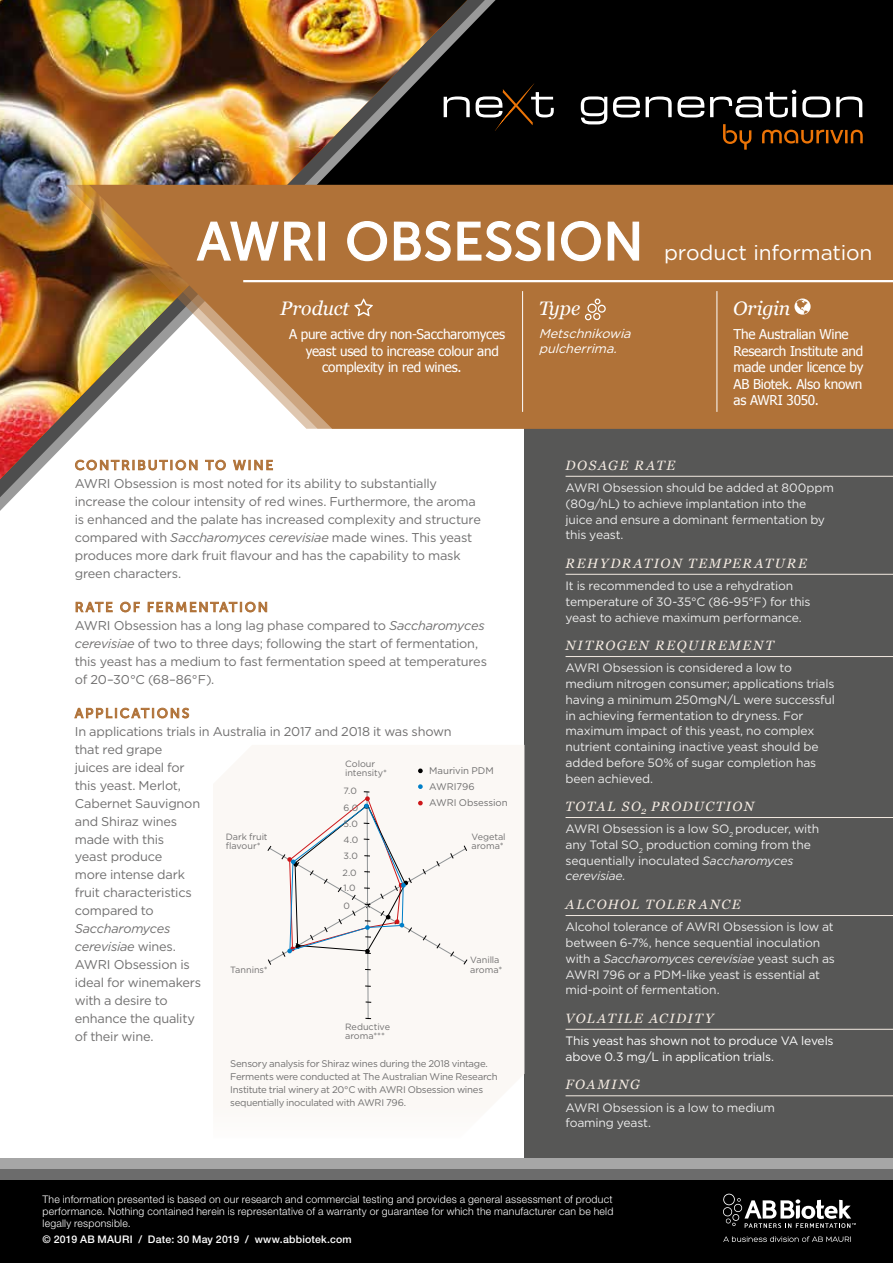
<style>
.page{position:relative;width:893px;height:1263px;background:#fff}
.page>*{position:absolute;margin:0;border:0;box-sizing:border-box;transform-origin:0 0}
.t1{font:53.25px "Museo Sans 500";letter-spacing:.01em;color:#fff}
.t2{font:21px "Gotham";letter-spacing:-.005em;color:#fff}
.t3{font:italic 19.5px "Georgia";letter-spacing:-.005em;color:#fff}
.t4{font:13.5px/16.5px "Tahoma";letter-spacing:-.015em;color:#fff}
.t5{font:italic 13.5px "Georgia";letter-spacing:.12em;color:#f3eae1}
.t6{font:13.5px "Museo Sans 500";letter-spacing:.14em;color:#b07238}
.t7{font:italic 13.5px "Georgia";letter-spacing:.1em;color:#f3eae1}
.t8{font:12.75px/18px "Gotham";letter-spacing:-.015em;color:#706f6f}
.t9{font:italic 12.75px/15px "Gotham";color:#fff}
.t10{font:12.15px/15.8px "Gotham";letter-spacing:-.015em;color:#ededed}
.t11{font:12.15px/15.8px "Gotham";letter-spacing:-.015em;color:#fff}
.t12{font:300 10.5px/12px "Helvetica Neue LT Std";letter-spacing:.02em;color:#fff;text-align:justify}
.t13{font:500 10.5px "Helvetica Neue LT Std";letter-spacing:.02em;color:#fff}
.t14{font:9.6px/12.8px "Gotham";letter-spacing:-.025em;color:#706f6f}
.t15{font:9.6px/16px "Gotham";letter-spacing:-.005em;color:#706f6f}
.t16{font:9.15px/16px "Gotham";letter-spacing:-.005em;color:#706f6f}
.s1{font-style:italic}
</style>
<div class="page">
<div style="left:519px;top:0;width:374px;height:185px;background:#000"></div>
<div style="left:0;top:1158px;width:893px;height:105px;background:#a6a6a6"></div>
<div style="left:0;top:1169px;width:893px;height:94px;background:#6c6c6c"></div>
<div style="left:0;top:1180px;width:893px;height:83px;background:#000"></div>
<svg style="left:723px;top:1236px;width:128px;height:6px"></svg>
<svg style="left:723px;top:1194px;width:133px;height:34px"></svg>
<div style="left:524px;top:429px;width:369px;height:729px;background:#575756"></div>
<svg style="left:147px;top:0;width:372px;height:613px"></svg>
<svg style="left:0;top:0;width:480px;height:589px"></svg>
<img style="left:0;top:0;width:477px;height:498px">
<svg style="left:444px;top:96px;width:26px;height:21px"></svg>
<svg style="left:581px;top:90px;width:282px;height:60px;background:#2b2521"></svg>
<svg style="left:476px;top:82px;width:78px;height:52px;background:#26211d"></svg>
<svg style="left:75px;top:459px;width:123px;height:12px"></svg>
<svg style="left:205px;top:459px;width:21px;height:12px"></svg>
<svg style="left:233px;top:459px;width:40px;height:12px"></svg>
<svg style="left:75px;top:601px;width:38px;height:12px"></svg>
<svg style="left:120px;top:601px;width:20px;height:12px"></svg>
<svg style="left:148px;top:601px;width:119px;height:12px"></svg>
<svg style="left:74px;top:707px;width:115px;height:12px"></svg>
<svg style="left:418px;top:768px;width:5px;height:5px"></svg>
<svg style="left:89px;top:185px;width:804px;height:244px;background:#b57f4a"></svg>
<hr style="left:243px;top:280px;width:650px;height:2px;background:#fff">
<svg style="left:196px;top:221px;width:118px;height:41px;background:#be8c5d"></svg>
<div style="left:318px;top:222px;width:7px;height:39px;border:1px solid #fff"></div>
<svg style="left:346px;top:220px;width:105px;height:42px;background:#be8b5b"></svg>
<svg style="left:457px;top:220px;width:84px;height:42px;background:#bf8d5e"></svg>
<div style="left:548px;top:222px;width:6px;height:39px;border:1px solid #fff"></div>
<svg style="left:560px;top:220px;width:80px;height:42px;background:#bd8a5a"></svg>
<hr style="left:522px;top:291px;width:1px;height:121px;background:#fff">
<hr style="left:716px;top:291px;width:1px;height:121px;background:#fff">
<svg style="left:354px;top:299px;width:19px;height:17px"></svg>
<svg style="left:595px;top:299px;width:5px;height:5px"></svg>
<div style="left:598px;top:305px;width:8px;height:8px;border:1px solid #fff;border-radius:50%"></div>
<svg style="left:585px;top:314px;width:6px;height:6px"></svg>
<div style="left:587px;top:304px;width:10px;height:9px;border:1px solid #fff;border-radius:50%"></div>
<div style="left:593px;top:313px;width:7px;height:7px;border:1px solid #fff;border-radius:50%"></div>
<hr style="left:566px;top:476px;width:327px;height:1px;background:#f3eae1">
<hr style="left:566px;top:574px;width:327px;height:1px;background:#f3eae1">
<hr style="left:566px;top:656px;width:327px;height:1px;background:#f3eae1">
<hr style="left:566px;top:817px;width:327px;height:1px;background:#f3eae1">
<hr style="left:566px;top:915px;width:327px;height:1px;background:#f3eae1">
<hr style="left:566px;top:1029px;width:327px;height:1px;background:#f3eae1">
<hr style="left:566px;top:1095px;width:327px;height:1px;background:#f3eae1">
<svg style="left:794px;top:298px;width:17px;height:17px"></svg>
<svg style="left:267px;top:784px;width:201px;height:235px"></svg>
<h1 class="t1" style="left:197px;top:212px;width:448px">AWRI OBSESSION</h1>
<h2 class="t2" style="left:664px;top:241px;width:210px">product information</h2>
<h3 class="t3" style="left:280px;top:294px;width:71px">Product</h3>
<h3 class="t3" style="left:539px;top:294px;width:43px">Type</h3>
<h3 class="t3" style="left:733px;top:294px;width:59px">Origin</h3>
<p class="t4" style="left:289px;top:325px;width:217px">A pure active dry non-Saccharomyces</p>
<p class="t4" style="left:306px;top:342px;width:195px">yeast used to increase colour and</p>
<p class="t4" style="left:322px;top:358px;width:141px">complexity in red wines.</p>
<p class="t9" style="left:539px;top:326px;width:97px">Metschnikowia pulcherrima.</p>
<p class="t4" style="left:733px;top:325px;width:131px">The Australian Wine<br>Research Institute and made under licence by<br>AB Biotek. Also known as AWRI 3050.</p>
<p class="t6" style="left:75px;top:458px;width:200px">CONTRIBUTION TO WINE</p>
<p class="t8" style="left:75px;top:474px;width:408px">AWRI Obsession is most noted for its ability to substantially increase the colour intensity of red wines. Furthermore, the aroma is enhanced and the palate has increased complexity and structure compared with <span class="s1">Saccharomyces cerevisiae</span> made wines. This yeast produces more dark fruit flavour and has the capability to mask green characters.</p>
<p class="t6" style="left:75px;top:600px;width:195px">RATE OF FERMENTATION</p>
<p class="t8" style="left:75px;top:616px;width:414px">AWRI Obsession has a long lag phase compared to <span class="s1">Saccharomyces cerevisiae</span> of two to three days; following the start of fermentation, this yeast has a medium to fast fermentation speed at temperatures of 20–30°C (68–86°F).</p>
<p class="t6" style="left:75px;top:706px;width:116px">APPLICATIONS</p>
<p class="t8" style="left:75px;top:722px;width:378px">In applications trials in Australia in 2017 and 2018 it was shown that red grape<br>juices are ideal for<br>this yeast. Merlot,<br>Cabernet Sauvignon<br>and Shiraz wines<br>made with this<br>yeast produce<br>more intense dark<br>fruit characteristics<br>compared to</p>
<p class="t8" style="left:75px;top:919px;width:128px"><span class="s1">Saccharomyces cerevisiae</span> wines.<br>AWRI Obsession is ideal for winemakers with a desire to enhance the quality of their wine.</p>
<p class="t16" style="left:345px;top:759px;width:43px;line-height:9.1px">Colour intensity*</p>
<p class="t16" style="left:342px;top:783px;width:17px">7.0<br>6.0<br>5.0<br>4.0<br>3.0<br>2.0<br>1.0</p>
<p class="t16" style="left:343px;top:897px;width:8px">0</p>
<p class="t15" style="left:429px;top:762px;width:80px">Maurivin PDM<br>AWRI796<br>AWRI Obsession</p>
<p class="t16" style="left:226px;top:832px;width:43px;line-height:9.1px">Dark fruit flavour*</p>
<p class="t16" style="left:471px;top:832px;width:36px;line-height:9.1px">Vegetal aroma*</p>
<p class="t16" style="left:470px;top:955px;width:34px;line-height:9.1px">Vanilla aroma*</p>
<p class="t16" style="left:230px;top:962px;width:39px">Tannins*</p>
<p class="t16" style="left:345px;top:1021px;width:46px;line-height:9.1px">Reductive aroma***</p>
<p class="t14" style="left:230px;top:1057px;width:269px">Sensory analysis for Shiraz wines during the 2018 vintage.<br>Ferments were conducted at The Australian Wine Research Institute trial winery at 20°C with AWRI Obsession wines sequentially inoculated with AWRI 796.</p>
<p class="t5" style="left:566px;top:455px;width:111px">DOSAGE RATE</p>
<p class="t10" style="left:566px;top:480px;width:270px">AWRI Obsession should be added at 800ppm (80g/hL) to achieve implantation into the juice and ensure a dominant fermentation by this yeast.</p>
<p class="t5" style="left:566px;top:553px;width:243px">REHYDRATION TEMPERATURE</p>
<p class="t10" style="left:566px;top:578px;width:247px">It is recommended to use a rehydration temperature of 30-35°C (86-95°F) for this yeast to achieve maximum performance.</p>
<p class="t5" style="left:566px;top:636px;width:210px">NITROGEN REQUIREMENT</p>
<p class="t10" style="left:566px;top:660px;width:271px">AWRI Obsession is considered a low to medium nitrogen consumer; applications trials having a minimum 250mgN/L were successful in achieving fermentation to dryness. For maximum impact of this yeast, no complex nutrient containing inactive yeast should be added before 50% of sugar completion has been achieved.</p>
<p class="t7" style="left:566px;top:797px;width:190px">TOTAL SO<sub>2</sub> PRODUCTION</p>
<p class="t10" style="left:566px;top:821px;width:255px">AWRI Obsession is a low SO<sub>2</sub> producer, with any Total SO<sub>2</sub> production coming from the sequentially inoculated <span class="s1">Saccharomyces cerevisiae.</span></p>
<p class="t5" style="left:566px;top:895px;width:177px">ALCOHOL TOLERANCE</p>
<p class="t10" style="left:566px;top:919px;width:271px">Alcohol tolerance of AWRI Obsession is low at between 6-7%, hence sequential inoculation with a <span class="s1">Saccharomyces cerevisiae</span> yeast such as AWRI 796 or a PDM-like yeast is essential at mid-point of fermentation.</p>
<p class="t5" style="left:566px;top:1008px;width:149px">VOLATILE ACIDITY</p>
<p class="t11" style="left:566px;top:1032px;width:270px">This yeast has shown not to produce VA levels above 0.3 mg/L in application trials.</p>
<p class="t5" style="left:566px;top:1075px;width:76px">FOAMING</p>
<p class="t10" style="left:566px;top:1099px;width:211px">AWRI Obsession is a low to medium foaming yeast.</p>
<p class="t12" style="left:43px;top:1193px;width:572px">The information presented is based on our research and commercial testing and provides a general assessment of product performance. Nothing contained herein is representative of a warranty or guarantee for which the manufacturer can be held legally responsible.</p>
<p class="t13" style="left:43px;top:1233px;width:311px">© 2019 AB MAURI / Date: 30 May 2019 / www.abbiotek.com</p>
</div>
